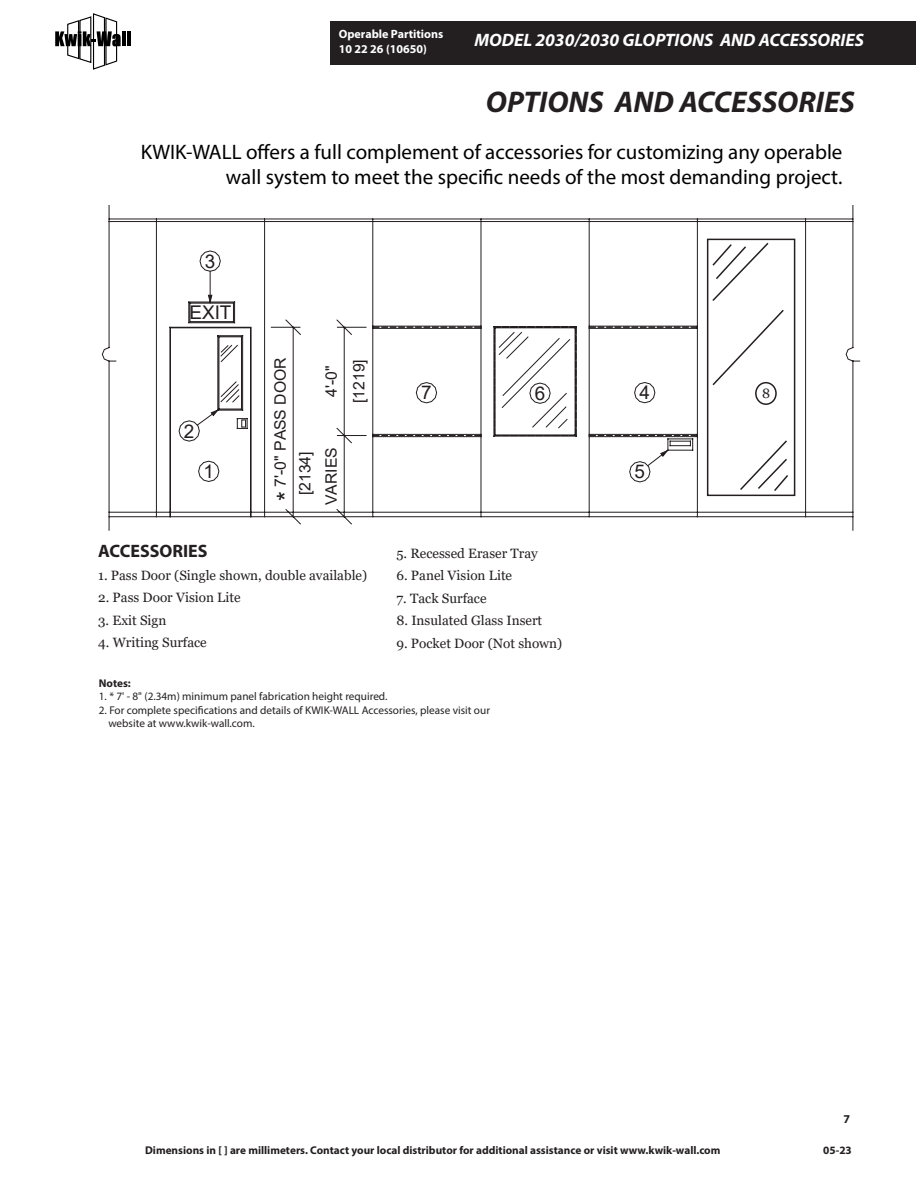
<style>
.page{position:relative;width:918px;height:1188px;background:#fff}
.page>*{position:absolute;margin:0;border:0;box-sizing:border-box;transform-origin:0 0}
.t1{font:italic 700 30px "Myriad Pro";color:#231f20}
.t2{font:25.2px "Arial";color:#221d1f}
.t3{font:21px/25.2px "Myriad Pro";color:#000;text-align:right}
.t4{font:18.9px "Arial";color:#221d1f}
.t5{font:italic 700 18px "Myriad Pro";color:#fff}
.t6{font:700 18px "Myriad Pro";color:#231f20}
.t7{font:15.75px "Arial";color:#221d1f}
.t8{font:13.5px "Georgia";color:#231f20}
.t9{font:700 12px/14.4px "Myriad Pro";color:#fff}
.t10{font:700 12px "Myriad Pro";color:#231f20}
.t11{font:11.25px/13.5px "Myriad Pro";color:#231f20}
.t12{font:700 11.25px "Myriad Pro";color:#231f20}
</style>
<div class="page">
<div style="left:330px;top:21px;width:586px;height:44px;background:#231f20"></div>
<svg style="left:55px;top:13px;width:66px;height:57px"></svg>
<hr style="left:122px;top:31px;width:4px;height:15px;background:#000">
<hr style="left:127px;top:31px;width:4px;height:15px;background:#000">
<svg style="left:102px;top:205px;width:758px;height:326px"></svg>
<svg style="left:178px;top:326px;width:515px;height:156px"></svg>
<svg style="left:196px;top:250px;width:25px;height:176px"></svg>
<div style="left:708px;top:239px;width:87px;height:256px;background:#fff"></div>
<div style="left:707px;top:239px;width:88px;height:257px;border:2px solid #231f20"></div>
<svg style="left:740px;top:440px;width:48px;height:51px"></svg>
<div style="left:755px;top:382px;width:22px;height:23px;border:2px solid #231f20;border-radius:50%"></div>
<svg style="left:711px;top:241px;width:74px;height:146px"></svg>
<p class="t9" style="left:339px;top:27px;width:106px">Operable Partitions<br>10 22 26 (10650)</p>
<p class="t5" style="left:474px;top:28px;width:391px">MODEL 2030/2030 GLOPTIONS AND ACCESSORIES</p>
<p class="t1" style="left:486px;top:83px;width:370px">OPTIONS AND ACCESSORIES</p>
<p class="t3" style="left:141px;top:139px;width:703px">KWIK-WALL offers a full complement of accessories for customizing any operable wall system to meet the specific needs of the most demanding project.</p>
<h3 class="t4" style="left:205px;top:248px;width:12px">3</h3>
<h3 class="t4" style="left:189px;top:299px;width:43px">EXIT</h3>
<h3 class="t4" style="left:184px;top:418px;width:12px">2</h3>
<h3 class="t4" style="left:203px;top:458px;width:12px">1</h3>
<p class="t7" style="left:270px;top:487px;width:131px;rotate:-90deg">7'-0" PASS DOOR</p>
<h2 class="t2" style="left:269px;top:501px;width:11px;rotate:-90deg">*</h2>
<p class="t7" style="left:321px;top:397px;width:33px;rotate:-90deg">4'-0"</p>
<p class="t7" style="left:294px;top:495px;width:45px;rotate:-90deg">[2134]</p>
<p class="t7" style="left:321px;top:505px;width:59px;rotate:-90deg">VARIES</p>
<p class="t7" style="left:348px;top:403px;width:45px;rotate:-90deg">[1219]</p>
<p class="t6" style="left:98px;top:540px;width:111px">ACCESSORIES</p>
<p class="t8" style="left:98px;top:567px;width:270px">1. Pass Door (Single shown, double available)</p>
<p class="t8" style="left:98px;top:590px;width:144px">2. Pass Door Vision Lite</p>
<p class="t8" style="left:98px;top:612px;width:70px">3. Exit Sign</p>
<p class="t8" style="left:98px;top:635px;width:110px">4. Writing Surface</p>
<h3 class="t4" style="left:421px;top:380px;width:12px">7</h3>
<h3 class="t4" style="left:535px;top:380px;width:12px">6</h3>
<p class="t8" style="left:396px;top:545px;width:143px">5. Recessed Eraser Tray</p>
<p class="t8" style="left:396px;top:568px;width:117px">6. Panel Vision Lite</p>
<p class="t8" style="left:396px;top:590px;width:92px">7. Tack Surface</p>
<p class="t8" style="left:396px;top:613px;width:147px">8. Insulated Glass Insert</p>
<p class="t8" style="left:396px;top:635px;width:167px">9. Pocket Door (Not shown)</p>
<p class="t12" style="left:99px;top:676px;width:34px">Notes:</p>
<p class="t11" style="left:99px;top:690px;width:290px">1. * 7' - 8" (2.34m) minimum panel fabrication height required.</p>
<p class="t11" style="left:108px;top:703px;width:383px;text-indent:-10px">2. For complete specifications and details of KWIK-WALL Accessories, please visit our website at www.kwik-wall.com.</p>
<h3 class="t4" style="left:639px;top:380px;width:12px">4</h3>
<h3 class="t4" style="left:635px;top:459px;width:12px">5</h3>
<p class="t8" style="left:762px;top:385px;width:10px">8</p>
<p class="t10" style="left:843px;top:1111px;width:8px">7</p>
<p class="t12" style="left:145px;top:1143px;width:577px">Dimensions in [ ] are millimeters. Contact your local distributor for additional assistance or visit www.kwik-wall.com</p>
<p class="t12" style="left:823px;top:1143px;width:30px">05-23</p>
</div>
